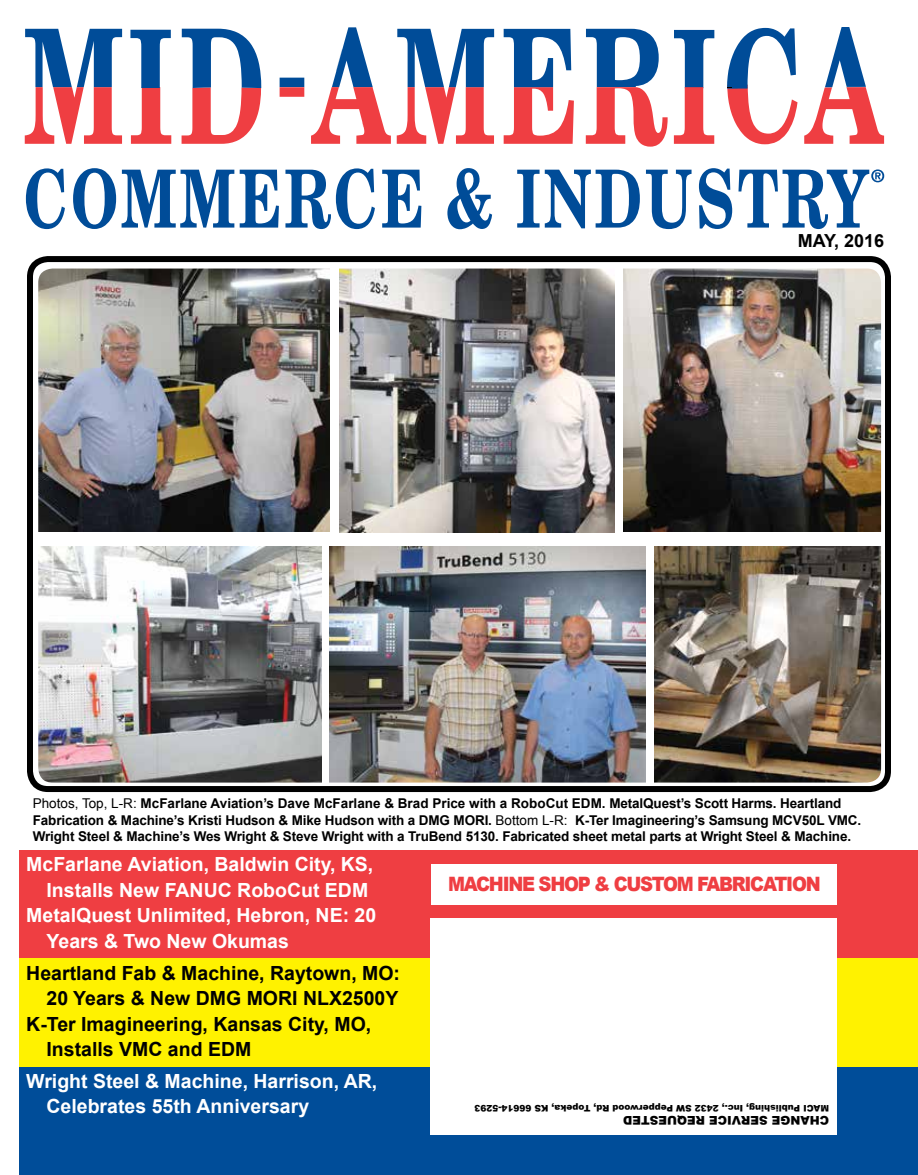
<style>
.page{position:relative;width:918px;height:1175px;background:#fff}
.page>*{position:absolute;margin:0;border:0;box-sizing:border-box;transform-origin:0 0}
.t1{font:900 19.8px "Arial";letter-spacing:-.07em;color:#ef3e42;scale:.91 1}
.t2{font:700 19.5px/25.5px "Arial";color:#fff}
.t3{font:700 19.5px "Arial";color:#000}
.t4{font:700 18px "Arial";color:#000}
.t5{font:700 13.5px/16.2px "Arial";letter-spacing:-.01em;color:#000}
.t6{font:12px "Arial MT Black";color:#000}
.t7{font:9px "Arial MT Black";color:#000}
.s1{font-weight:400}
</style>
<div class="page">
<svg style="left:25px;top:29px;width:97px;height:115px"></svg>
<svg style="left:182px;top:29px;width:79px;height:115px"></svg>
<svg style="left:280px;top:78px;width:24px;height:19px"></svg>
<svg style="left:311px;top:27px;width:80px;height:117px"></svg>
<svg style="left:397px;top:29px;width:97px;height:115px"></svg>
<svg style="left:504px;top:29px;width:70px;height:115px"></svg>
<svg style="left:586px;top:29px;width:82px;height:118px"></svg>
<svg style="left:727px;top:28px;width:71px;height:116px"></svg>
<svg style="left:804px;top:27px;width:80px;height:117px"></svg>
<svg style="left:26px;top:168px;width:39px;height:61px"></svg>
<svg style="left:73px;top:168px;width:43px;height:61px"></svg>
<svg style="left:122px;top:170px;width:112px;height:57px"></svg>
<svg style="left:240px;top:170px;width:39px;height:57px"></svg>
<svg style="left:285px;top:168px;width:90px;height:61px"></svg>
<svg style="left:382px;top:170px;width:39px;height:57px"></svg>
<svg style="left:447px;top:168px;width:45px;height:61px"></svg>
<svg style="left:517px;top:170px;width:123px;height:58px"></svg>
<svg style="left:646px;top:170px;width:46px;height:59px"></svg>
<svg style="left:699px;top:168px;width:33px;height:61px"></svg>
<svg style="left:130px;top:30px;width:41px;height:114px"></svg>
<svg style="left:674px;top:30px;width:40px;height:114px"></svg>
<svg style="left:739px;top:169px;width:145px;height:60px"></svg>
<div style="left:20px;top:850px;width:898px;height:108px;background:#ef3e42"></div>
<div style="left:20px;top:958px;width:898px;height:108px;background:#fff200"></div>
<div style="left:20px;top:1067px;width:898px;height:107px;background:#004d99"></div>
<div style="left:431px;top:918px;width:406px;height:216px;background:#fff"></div>
<img style="left:39px;top:546px;width:283px;height:235px">
<img style="left:39px;top:269px;width:291px;height:262px">
<img style="left:340px;top:269px;width:275px;height:263px">
<img style="left:330px;top:546px;width:316px;height:235px">
<img style="left:624px;top:269px;width:256px;height:263px">
<img style="left:654px;top:546px;width:226px;height:235px">
<div style="left:26px;top:256px;width:867px;height:538px;border:12px solid #fff;border-radius:20px"></div>
<div style="left:27px;top:256px;width:864px;height:536px;border:6px solid #000;border-radius:18px"></div>
<div style="left:432px;top:864px;width:405px;height:40px;background:#fff"></div>
<h3 class="t4" style="left:798px;top:228px;width:88px">MAY, 2016</h3>
<p class="t5" style="left:33px;top:796px;width:830px"><span class="s1">Photos, Top, L-R:</span> McFarlane Aviation’s Dave McFarlane &amp; Brad Price with a RoboCut EDM. MetalQuest’s Scott Harms. Heartland<br>Fabrication &amp; Machine’s Kristi Hudson &amp; Mike Hudson with a DMG MORI. <span class="s1">Bottom L-R:</span> K-Ter Imagineering’s Samsung MCV50L VMC.<br>Wright Steel &amp; Machine’s Wes Wright &amp; Steve Wright with a TruBend 5130. Fabricated sheet metal parts at Wright Steel &amp; Machine.</p>
<h1 class="t1" style="left:448px;top:869px;width:411px">MACHINE SHOP &amp; CUSTOM FABRICATION</h1>
<h2 class="t2" style="left:26px;top:852px;width:349px">McFarlane Aviation, Baldwin City, KS,</h2>
<h2 class="t2" style="left:47px;top:877px;width:323px">Installs New FANUC RoboCut EDM</h2>
<h2 class="t2" style="left:26px;top:903px;width:351px">MetalQuest Unlimited, Hebron, NE: 20</h2>
<h2 class="t2" style="left:47px;top:928px;width:244px">Years &amp; Two New Okumas</h2>
<h2 class="t3" style="left:26px;top:960px;width:375px">Heartland Fab &amp; Machine, Raytown, MO:</h2>
<h2 class="t3" style="left:47px;top:985px;width:353px">20 Years &amp; New DMG MORI NLX2500Y</h2>
<h2 class="t3" style="left:26px;top:1011px;width:346px">K-Ter Imagineering, Kansas City, MO,</h2>
<h2 class="t3" style="left:47px;top:1036px;width:206px">Installs VMC and EDM</h2>
<h2 class="t2" style="left:47px;top:1068px;width:332px;text-indent:-20px">Wright Steel &amp; Machine, Harrison, AR,<br>Celebrates 55th Anniversary</h2>
<p class="t7" style="left:800px;top:1113px;width:327px;rotate:-180deg">Publishing, I nc., 2432 SW Pepperwood Rd, Topeka, KS 66614-5293</p>
<p class="t7" style="left:829px;top:1113px;width:26px;rotate:-180deg">MACI</p>
<p class="t6" style="left:829px;top:1127px;width:207px;rotate:-180deg">Change Servic e Reques ted</p>
</div>
